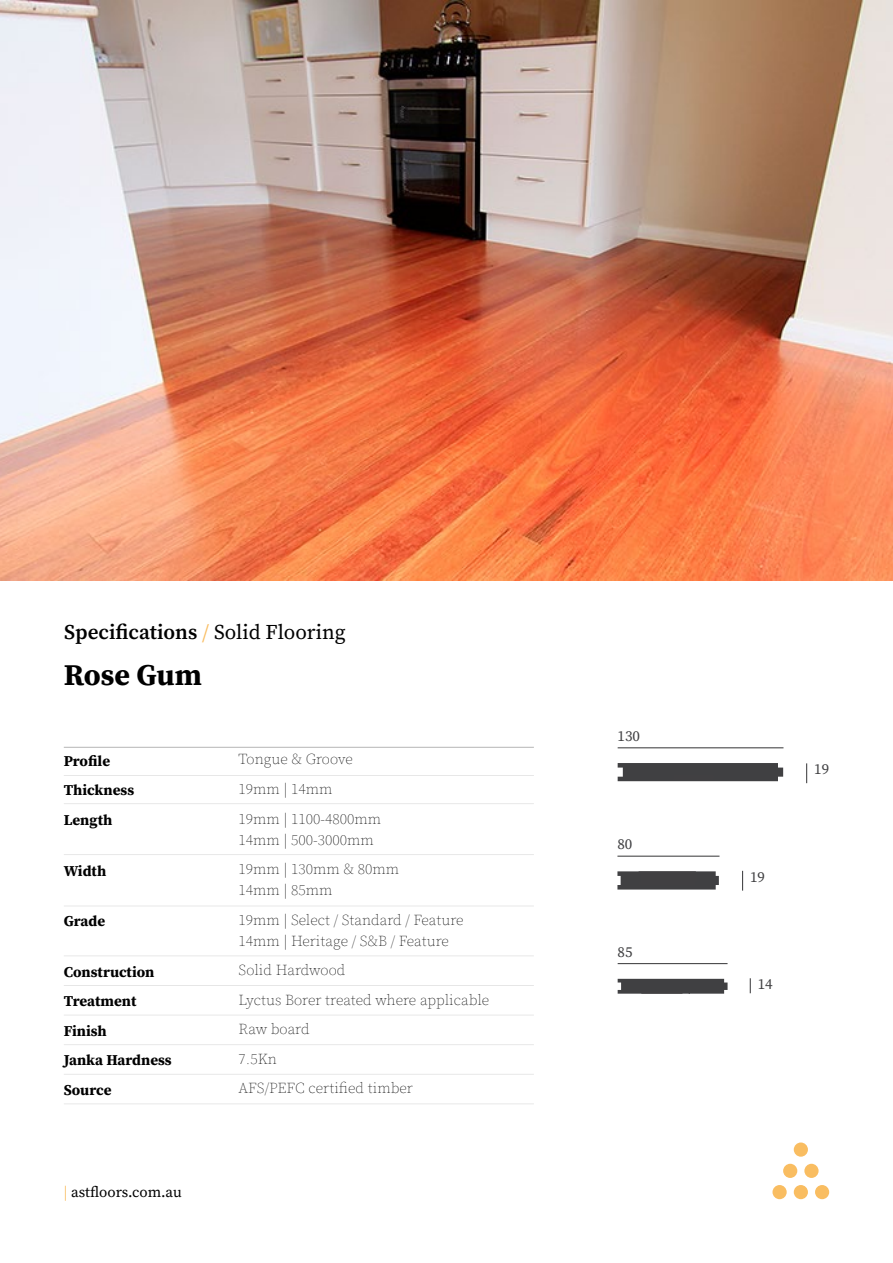
<style>
.page{position:relative;width:893px;height:1263px;background:#fff}
.page>*{position:absolute;margin:0;border:0;box-sizing:border-box;transform-origin:0 0}
.t1{font:700 30px "Source Serif Pro";color:#000}
.t2{font:600 21px "Source Serif Pro";color:#000}
.t3{font:200 15px/29.5px "Source Serif Pro";color:#000}
.t4{font:700 15px/29.5px "Source Serif Pro";color:#000}
.t5{font:15px "Source Serif Pro";color:#000}
.t6{font:15px "Source Serif Pro";color:#404042}
.s1{font-weight:400;color:#f9bd61}
.s2{font-weight:400}
.s3{color:#f9bd61}
</style>
<div class="page">
<div style="left:794px;top:1185px;width:14px;height:14px;background:#f9bd61;border-radius:50%"></div>
<div style="left:794px;top:1142px;width:14px;height:15px;background:#f9bd61;border-radius:50%"></div>
<div style="left:815px;top:1185px;width:14px;height:14px;background:#f9bd61;border-radius:50%"></div>
<div style="left:772px;top:1185px;width:15px;height:14px;background:#f9bd61;border-radius:50%"></div>
<div style="left:804px;top:1164px;width:15px;height:14px;background:#f9bd61;border-radius:50%"></div>
<div style="left:783px;top:1164px;width:14px;height:14px;background:#f9bd61;border-radius:50%"></div>
<hr style="left:618px;top:963px;width:109px;height:1px;background:#404042">
<svg style="left:750px;top:978px;width:1px;height:15px"></svg>
<svg style="left:618px;top:979px;width:110px;height:15px;background:#49494b"></svg>
<hr style="left:617px;top:856px;width:102px;height:1px;background:#404042">
<svg style="left:742px;top:871px;width:1px;height:20px"></svg>
<svg style="left:617px;top:871px;width:102px;height:18px;background:#49494b"></svg>
<hr style="left:618px;top:747px;width:165px;height:1px;background:#404042">
<svg style="left:806px;top:763px;width:1px;height:20px"></svg>
<div style="left:618px;top:763px;width:165px;height:18px;background:#404042"></div>
<hr style="left:64px;top:747px;width:470px;height:1px;background:#000">
<hr style="left:64px;top:775px;width:470px;height:1px;background:#000">
<hr style="left:64px;top:803px;width:470px;height:1px;background:#000">
<hr style="left:64px;top:854px;width:470px;height:1px;background:#000">
<hr style="left:64px;top:1103px;width:470px;height:1px;background:#000">
<hr style="left:64px;top:1074px;width:470px;height:1px;background:#000">
<hr style="left:64px;top:1044px;width:470px;height:1px;background:#000">
<hr style="left:64px;top:1015px;width:470px;height:1px;background:#000">
<hr style="left:64px;top:985px;width:470px;height:1px;background:#000">
<hr style="left:64px;top:956px;width:470px;height:1px;background:#000">
<hr style="left:64px;top:906px;width:470px;height:1px;background:#000">
<img style="left:0;top:0;width:893px;height:580px">
<h2 class="t2" style="left:64px;top:620px;width:283px">Specifications <span class="s1">/</span> <span class="s2">Solid Flooring</span></h2>
<h1 class="t1" style="left:64px;top:658px;width:140px">Rose Gum</h1>
<p class="t4" style="left:64px;top:747px;width:72px">Profile<br>Thickness<br>Length</p>
<p class="t4" style="left:64px;top:856px;width:44px">Width</p>
<p class="t4" style="left:64px;top:907px;width:43px">Grade</p>
<p class="t4" style="left:64px;top:957px;width:110px">Construction<br>Treatment<br>Finish<br>Janka Hardness<br>Source</p>
<p class="t5" style="left:64px;top:1183px;width:120px"><span class="s3">|</span> astfloors.com.au</p>
<p class="t3" style="left:239px;top:745px;width:144px">Tongue &amp; Groove<br>19mm | 14mm<br>19mm | 1100-4800mm</p>
<p class="t3" style="left:239px;top:825px;width:162px">14mm | 500-3000mm<br>19mm | 130mm &amp; 80mm</p>
<p class="t3" style="left:239px;top:876px;width:226px">14mm | 85mm<br>19mm | Select / Standard / Feature</p>
<p class="t3" style="left:239px;top:926px;width:252px">14mm | Heritage / S&amp;B / Feature<br>Solid Hardwood<br>Lyctus Borer treated where applicable<br>Raw board<br>7.5Kn<br>AFS/PEFC certified timber</p>
<p class="t6" style="left:618px;top:727px;width:24px">130</p>
<p class="t6" style="left:617px;top:835px;width:16px">80</p>
<p class="t6" style="left:618px;top:943px;width:16px">85</p>
<p class="t6" style="left:750px;top:868px;width:16px">19</p>
<p class="t6" style="left:758px;top:975px;width:16px">14</p>
<p class="t6" style="left:814px;top:760px;width:16px">19</p>
</div>
